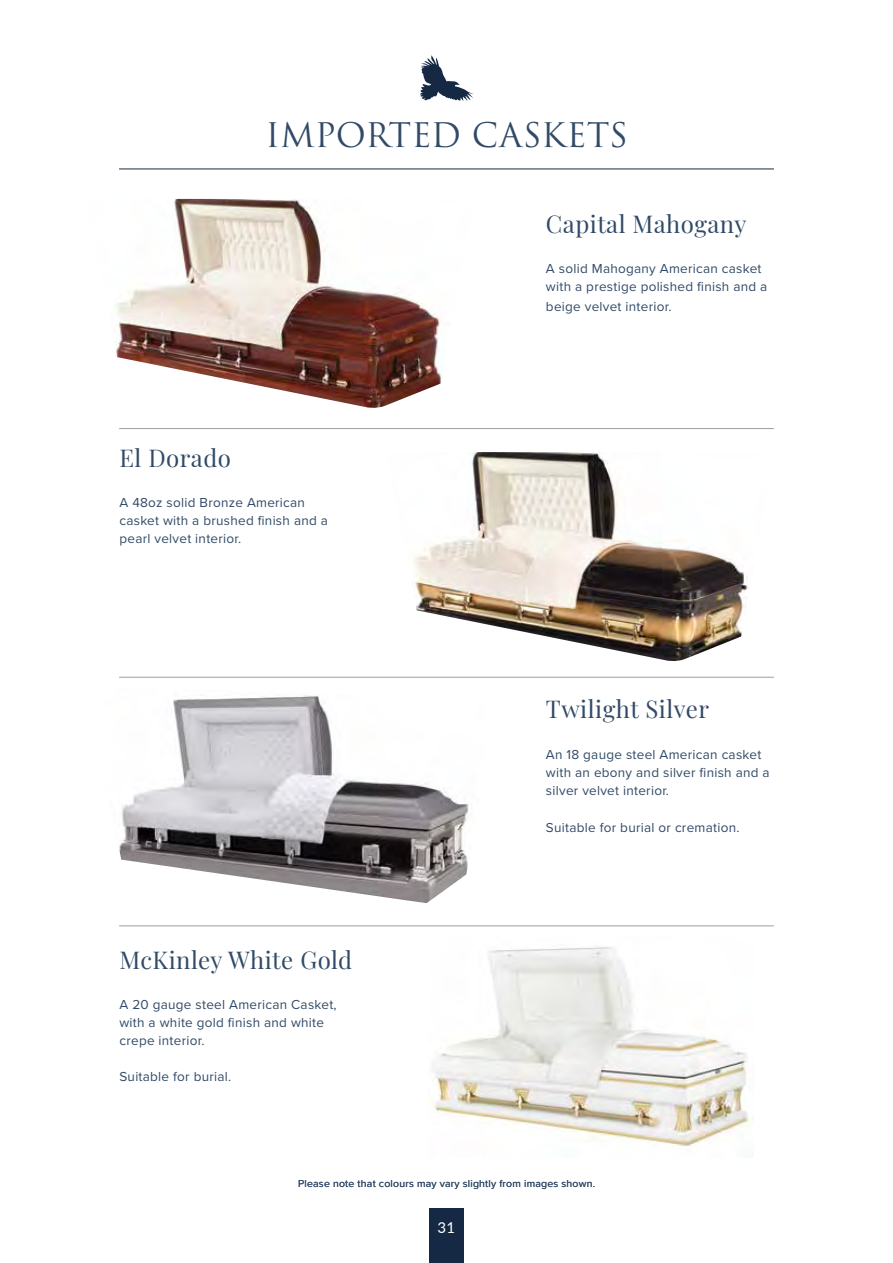
<style>
.page{position:relative;width:893px;height:1263px;background:#fff}
.page>*{position:absolute;margin:0;border:0;box-sizing:border-box;transform-origin:0 0}
.t1{font:33px "Trajan Pro 3";color:#314a67}
.t2{font:24px "Playfair Display";letter-spacing:.02em;color:#314a67}
.t3{font:15px "Lato";color:#fff}
.t4{font:13.5px/18px "Proxima Nova";letter-spacing:.02em;color:#314a67}
.t5{font:10.5px "Proxima Nova";letter-spacing:.02em;color:#314a67}
</style>
<div class="page">
<div style="left:429px;top:1208px;width:35px;height:55px;background:#152944"></div>
<img style="left:412px;top:452px;width:336px;height:209px">
<svg style="left:420px;top:55px;width:54px;height:46px"></svg>
<hr style="left:119px;top:169px;width:655px;height:1px;background:#152944">
<hr style="left:119px;top:428px;width:655px;height:1px;background:#9d9d9c">
<hr style="left:119px;top:677px;width:655px;height:1px;background:#9d9d9c">
<hr style="left:119px;top:925px;width:655px;height:1px;background:#9d9d9c">
<img style="left:116px;top:199px;width:327px;height:209px">
<img style="left:119px;top:695px;width:350px;height:208px">
<img style="left:429px;top:946px;width:325px;height:201px">
<h1 class="t1" style="left:266px;top:113px;width:364px">IMPORTED CASKETS</h1>
<h2 class="t2" style="left:546px;top:205px;width:202px">Capital Mahogany</h2>
<h2 class="t2" style="left:119px;top:439px;width:113px">El Dorado</h2>
<p class="t4" style="left:119px;top:493px;width:210px">A 48oz solid Bronze American casket with a brushed finish and a pearl velvet interior.</p>
<h2 class="t2" style="left:119px;top:941px;width:234px">McKinley White Gold</h2>
<p class="t4" style="left:119px;top:994px;width:219px">A 20 gauge steel American Casket, with a white gold finish and white crepe interior.</p>
<p class="t4" style="left:119px;top:1066px;width:113px">Suitable for burial.</p>
<p class="t4" style="left:546px;top:259px;width:223px">A solid Mahogany American casket with a prestige polished finish and a</p>
<p class="t4" style="left:546px;top:297px;width:127px">beige velvet interior.</p>
<h2 class="t2" style="left:546px;top:691px;width:165px">Twilight Silver</h2>
<p class="t4" style="left:546px;top:744px;width:225px">An 18 gauge steel American casket with an ebony and silver finish and a silver velvet interior.</p>
<p class="t4" style="left:546px;top:818px;width:195px">Suitable for burial or cremation.</p>
<p class="t5" style="left:298px;top:1175px;width:298px">Please note that colours may vary slightly from images shown.</p>
<p class="t3" style="left:438px;top:1216px;width:19px">31</p>
</div>
